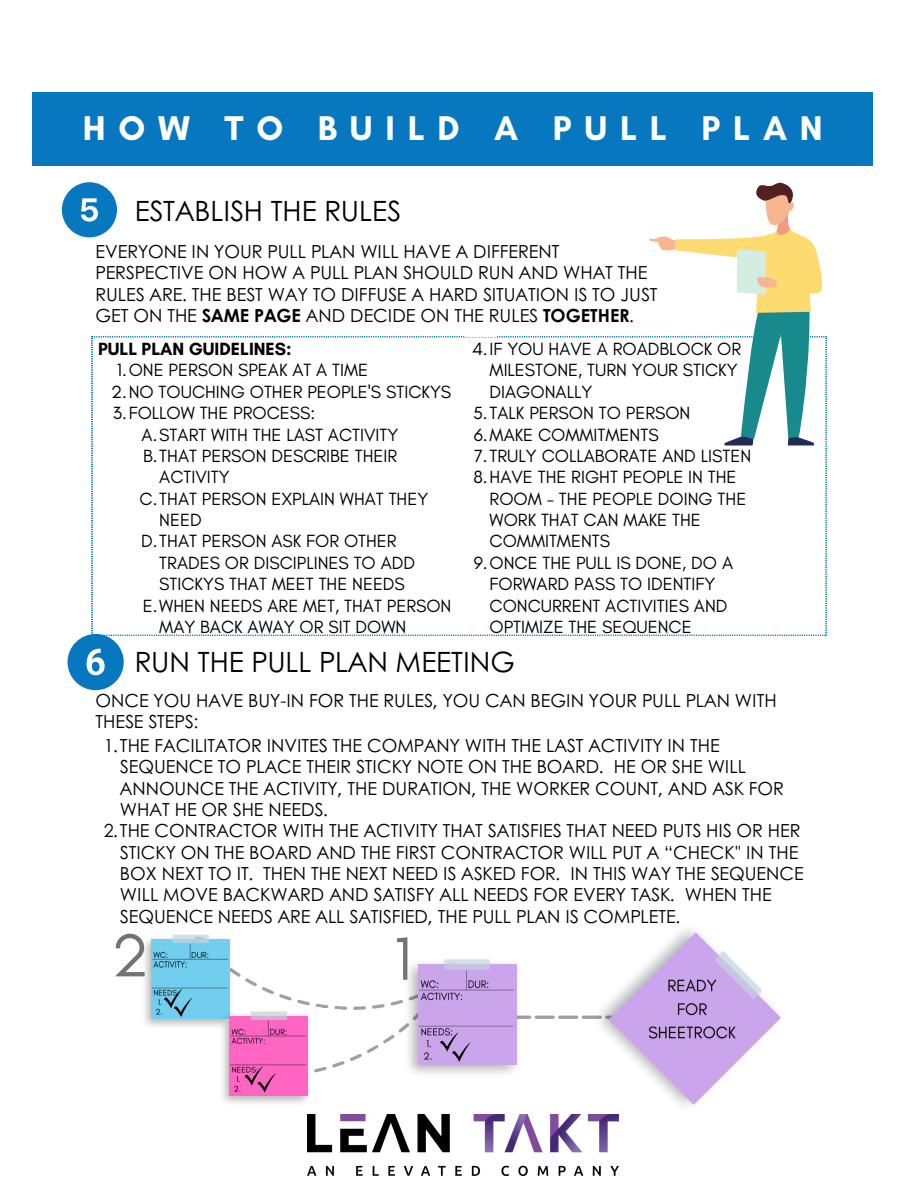
<style>
.page{position:relative;width:918px;height:1188px;background:#fff}
.page>*{position:absolute;margin:0;border:0;box-sizing:border-box;transform-origin:0 0}
.t1{font:61.8px "Glacial Indifference";color:#737373}
.t2{font:700 34.95px "Glacial Indifference";letter-spacing:.37em;color:#fff}
.t3{font:27.9px "Century Gothic";color:#000}
.t4{font:18px/21.3px "Century Gothic";color:#000}
.t5{font:18px/21.3px "Glacial Indifference";color:#000}
.t6{font:700 18px "Glacial Indifference";color:#000}
.s1{font-weight:700}
</style>
<div class="page">
<svg style="left:68px;top:634px;width:56px;height:56px"></svg>
<div style="left:33px;top:92px;width:840px;height:73px;background:#0778bf"></div>
<svg style="left:92px;top:336px;width:734px;height:300px"></svg>
<svg style="left:62px;top:182px;width:55px;height:55px"></svg>
<svg style="left:649px;top:182px;width:173px;height:264px"></svg>
<img style="left:144px;top:938px;width:19px;height:89px">
<div style="left:152px;top:939px;width:78px;height:80px;background:#72ceef"></div>
<img style="left:153px;top:951px;width:10px;height:8px">
<hr style="left:152px;top:959px;width:76px;height:1px;background:#000">
<hr style="left:152px;top:988px;width:76px;height:1px;background:#000">
<img style="left:153px;top:961px;width:10px;height:7px">
<img style="left:153px;top:989px;width:9px;height:26px">
<svg style="left:163px;top:932px;width:618px;height:185px"></svg>
<img style="left:308px;top:1115px;width:310px;height:61px">
<p class="t2" style="left:83px;top:107px;width:742px">HOW TO BUILD A PULL PLAN</p>
<p class="t3" style="left:135px;top:190px;width:267px">ESTABLISH THE RULES</p>
<p class="t4" style="left:95px;top:240px;width:563px">EVERYONE IN YOUR PULL PLAN WILL HAVE A DIFFERENT PERSPECTIVE ON HOW A PULL PLAN SHOULD RUN AND WHAT THE RULES ARE. THE BEST WAY TO DIFFUSE A HARD SITUATION IS TO JUST GET ON THE <span class="s1">SAME PAGE</span> AND DECIDE ON THE RULES <span class="s1">TOGETHER</span>.</p>
<p class="t5" style="left:472px;top:274px;width:17px;text-align:center">1.<br>2.<br>3.</p>
<p class="t6" style="left:98px;top:338px;width:195px">PULL PLAN GUIDELINES:</p>
<p class="t5" style="left:117px;top:359px;width:253px">1.ONE PERSON SPEAK AT A TIME</p>
<p class="t5" style="left:111px;top:381px;width:342px">2.NO TOUCHING OTHER PEOPLE'S STICKYS</p>
<p class="t5" style="left:113px;top:402px;width:204px">3.FOLLOW THE PROCESS:</p>
<p class="t5" style="left:142px;top:424px;width:258px">A.START WITH THE LAST ACTIVITY</p>
<p class="t5" style="left:159px;top:445px;width:239px;text-indent:-16px">B.THAT PERSON DESCRIBE THEIR<br>ACTIVITY</p>
<p class="t5" style="left:159px;top:488px;width:270px;text-indent:-20px">C.THAT PERSON EXPLAIN WHAT THEY<br>NEED</p>
<p class="t5" style="left:159px;top:530px;width:257px;text-indent:-18px">D.THAT PERSON ASK FOR OTHER<br>TRADES OR DISCIPLINES TO ADD<br>STICKYS THAT MEET THE NEEDS</p>
<p class="t5" style="left:159px;top:595px;width:294px;text-indent:-17px">E.WHEN NEEDS ARE MET, THAT PERSON<br>MAY BACK AWAY OR SIT DOWN</p>
<p class="t5" style="left:490px;top:338px;width:253px;text-indent:-18px">4.IF YOU HAVE A ROADBLOCK OR<br>MILESTONE, TURN YOUR STICKY<br>DIAGONALLY</p>
<p class="t5" style="left:473px;top:402px;width:219px">5.TALK PERSON TO PERSON</p>
<p class="t5" style="left:474px;top:424px;width:186px">6.MAKE COMMITMENTS</p>
<p class="t5" style="left:474px;top:445px;width:279px">7.TRULY COLLABORATE AND LISTEN</p>
<p class="t5" style="left:490px;top:466px;width:258px;text-indent:-16px">8.HAVE THE RIGHT PEOPLE IN THE<br>ROOM - THE PEOPLE DOING THE<br>WORK THAT CAN MAKE THE<br>COMMITMENTS</p>
<p class="t5" style="left:490px;top:552px;width:245px;text-indent:-16px">9.ONCE THE PULL IS DONE, DO A<br>FORWARD PASS TO IDENTIFY<br>CONCURRENT ACTIVITIES AND<br>OPTIMIZE THE SEQUENCE</p>
<p class="t3" style="left:135px;top:641px;width:382px">RUN THE PULL PLAN MEETING</p>
<p class="t4" style="left:95px;top:689px;width:683px">ONCE YOU HAVE BUY-IN FOR THE RULES, YOU CAN BEGIN YOUR PULL PLAN WITH<br>THESE STEPS:</p>
<p class="t4" style="left:120px;top:734px;width:665px;text-indent:-16px">1.THE FACILITATOR INVITES THE COMPANY WITH THE LAST ACTIVITY IN THE SEQUENCE TO PLACE THEIR STICKY NOTE ON THE BOARD. HE OR SHE WILL ANNOUNCE THE ACTIVITY, THE DURATION, THE WORKER COUNT, AND ASK FOR WHAT HE OR SHE NEEDS.</p>
<p class="t4" style="left:120px;top:819px;width:685px;text-indent:-16px">2.THE CONTRACTOR WITH THE ACTIVITY THAT SATISFIES THAT NEED PUTS HIS OR HER STICKY ON THE BOARD AND THE FIRST CONTRACTOR WILL PUT A “CHECK" IN THE BOX NEXT TO IT. THEN THE NEXT NEED IS ASKED FOR. IN THIS WAY THE SEQUENCE WILL MOVE BACKWARD AND SATISFY ALL NEEDS FOR EVERY TASK. WHEN THE SEQUENCE NEEDS ARE ALL SATISFIED, THE PULL PLAN IS COMPLETE.</p>
<p class="t1" style="left:111px;top:918px;width:40px">2</p>
<p class="t1" style="left:394px;top:921px;width:19px">1</p>
</div>
